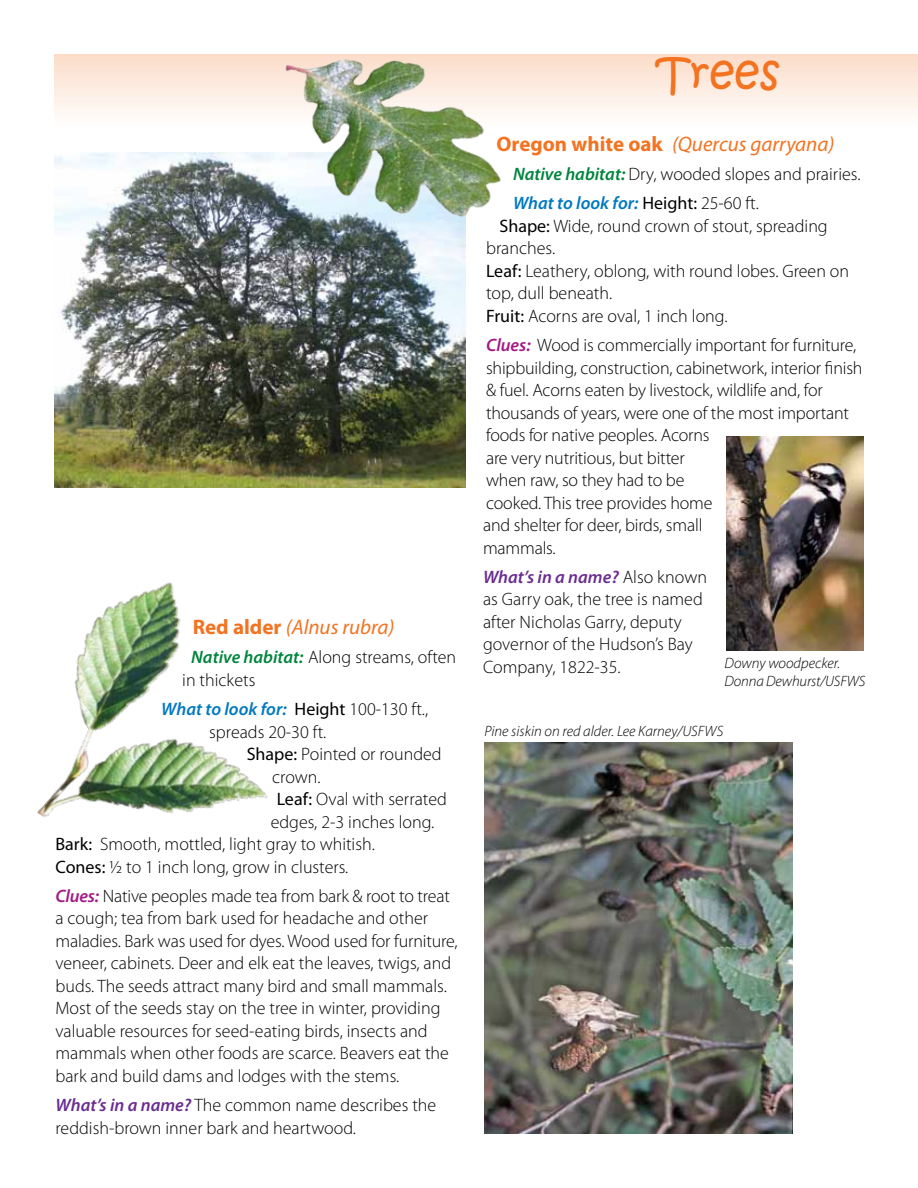
<style>
.page{position:relative;width:918px;height:1188px;background:#fff}
.page>*{position:absolute;margin:0;border:0;box-sizing:border-box;transform-origin:0 0}
.t1{font:45px "Kristen ITC";color:#f37321}
.t2{font:italic 21px "Myriad Pro";color:#f37321}
.t3{font:300 18px/22.5px "Myriad Pro";color:#000}
.t4{font:italic 300 15px/18px "Myriad Pro";color:#000}
.s1{font-weight:700;font-style:normal}
.s2{font-weight:600;font-style:italic;color:#00853f}
.s3{font-weight:600;font-style:italic;color:#0079c1}
.s4{font-weight:400}
.s5{font-weight:600;font-style:italic;color:#a21984}
.s6{font-weight:600;font-style:italic;color:#6a2c91}
</style>
<div class="page">
<img style="left:484px;top:742px;width:309px;height:392px">
<div style="left:54px;top:54px;width:864px;height:74px;background:linear-gradient(to bottom,#fcdcc8,#fefefe)"></div>
<img style="left:55px;top:153px;width:411px;height:335px">
<img style="left:236px;top:54px;width:298px;height:199px">
<img style="left:726px;top:437px;width:138px;height:214px">
<img style="left:37px;top:582px;width:231px;height:235px">
<p class="t2" style="left:193px;top:614px;width:203px"><span class="s1">Red alder</span> (Alnus rubra)</p>
<p class="t3" style="left:182px;top:646px;width:276px;text-indent:9px"><span class="s2">Native habitat:</span> Along streams, often in thickets</p>
<p class="t3" style="left:209px;top:698px;width:220px;text-indent:-48px"><span class="s3">What to look for:</span> <span class="s4">Height</span> 100-130 ft., spreads 20-30 ft.</p>
<p class="t3" style="left:247px;top:743px;width:196px"><span class="s4">Shape:</span> Pointed or rounded</p>
<p class="t3" style="left:272px;top:765px;width:50px">crown.</p>
<p class="t3" style="left:277px;top:788px;width:172px"><span class="s4">Leaf:</span> Oval with serrated</p>
<p class="t3" style="left:271px;top:810px;width:165px">edges, 2-3 inches long.</p>
<p class="t3" style="left:56px;top:833px;width:321px"><span class="s4">Bark:</span> Smooth, mottled, light gray to whitish.</p>
<p class="t3" style="left:56px;top:855px;width:294px"><span class="s4">Cones:</span> ½ to 1 inch long, grow in clusters.</p>
<p class="t3" style="left:56px;top:885px;width:404px"><span class="s5">Clues:</span> Native peoples made tea from bark &amp; root to treat a cough; tea from bark used for headache and other maladies. Bark was used for dyes. Wood used for furniture, veneer, cabinets. Deer and elk eat the leaves, twigs, and buds. The seeds attract many bird and small mammals.<br>Most of the seeds stay on the tree in winter, providing valuable resources for seed-eating birds, insects and mammals when other foods are scarce. Beavers eat the bark and build dams and lodges with the stems.</p>
<p class="t3" style="left:56px;top:1094px;width:382px"><span class="s6">What’s in a name?</span> The common name describes the reddish-brown inner bark and heartwood.</p>
<h1 class="t1" style="left:656px;top:43px;width:125px">Trees</h1>
<p class="t2" style="left:496px;top:131px;width:339px"><span class="s1">Oregon white oak</span> (Quercus garryana)</p>
<p class="t3" style="left:513px;top:159px;width:349px;line-height:29.2px"><span class="s2">Native habitat:</span> Dry, wooded slopes and prairies.<br><span class="s3">What to look for:</span> <span class="s4">Height:</span> 25-60 ft.</p>
<p class="t3" style="left:486px;top:214px;width:365px;text-indent:13px"><span class="s4">Shape:</span> Wide, round crown of stout, spreading branches.<br><span class="s4">Leaf:</span> Leathery, oblong, with round lobes. Green on top, dull beneath.<br><span class="s4">Fruit:</span> Acorns are oval, 1 inch long.</p>
<p class="t3" style="left:483px;top:334px;width:381px"><span class="s5">Clues:</span> Wood is commercially important for furniture, shipbuilding, construction, cabinetwork, interior finish &amp; fuel. Acorns eaten by livestock, wildlife and, for thousands of years, were one of the most important foods for native peoples. Acorns<br>are very nutritious, but bitter<br>when raw, so they had to be<br>cooked. This tree provides home<br>and shelter for deer, birds, small<br>mammals.</p>
<p class="t3" style="left:483px;top:565px;width:226px"><span class="s6">What’s in a name?</span> Also known as Garry oak, the tree is named after Nicholas Garry, deputy governor of the Hudson’s Bay<br>Company, 1822-35.</p>
<p class="t4" style="left:724px;top:654px;width:142px">Downy woodpecker.<br>Donna Dewhurst/USFWS</p>
<p class="t4" style="left:484px;top:721px;width:240px">Pine siskin on red alder. Lee Karney/USFWS</p>
</div>
